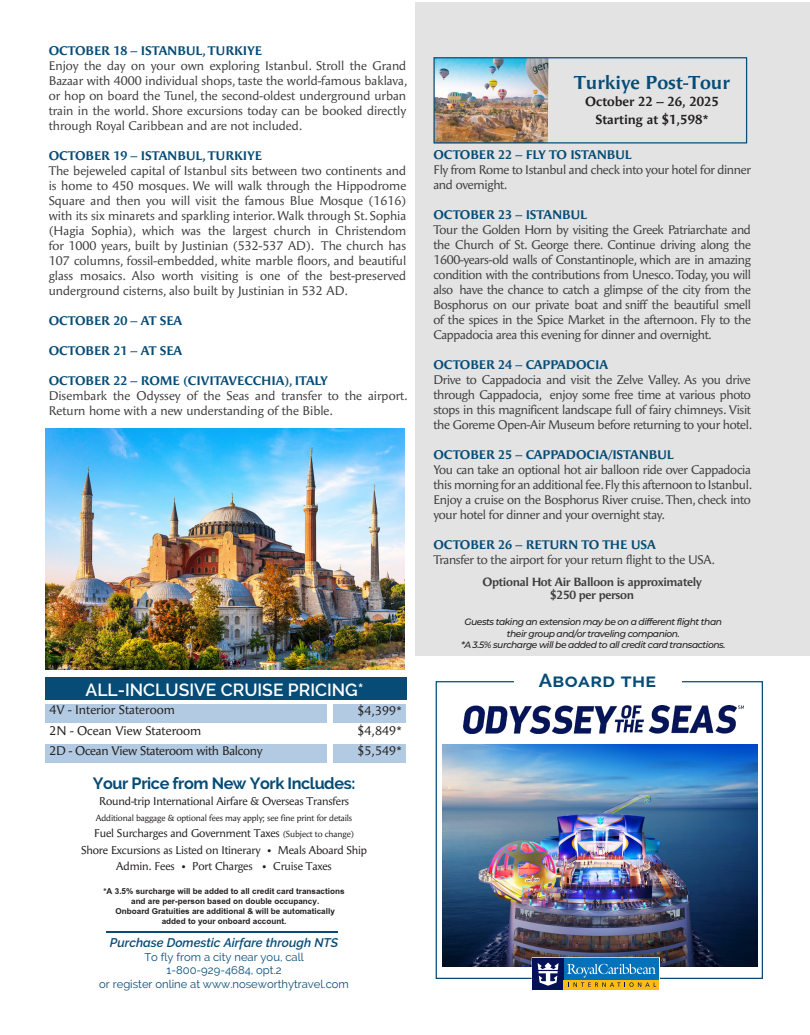
<style>
.page{position:relative;width:810px;height:1035px;background:#fff}
.page>*{position:absolute;margin:0;border:0;box-sizing:border-box;transform-origin:0 0}
.t1{font:700 18.75px "Angie Sans Std";color:#064c77}
.t2{font:700 18.75px "Raleway";letter-spacing:.02em;color:#064c77;scale:1.06 1}
.t3{font:600 17.5px "Raleway";color:#fff}
.t4{font:700 16.25px "Raleway";letter-spacing:-.025em;color:#064c77}
.t5{font:700 13.12px/17.4px "Angie Sans Std";color:#231f20;text-align:center}
.t6{font:12.5px/15px "Angie Sans Std";letter-spacing:-.025em;color:#3e3e3f;text-align:justify}
.t7{font:700 12.5px "Angie Sans Std";letter-spacing:-.01em;color:#064c77}
.t8{font:700 12.5px/10px "Browallia New";color:#231f20;text-align:center}
.t9{font:12.5px/15px "Angie Sans Std";color:#3e3e3f}
.t10{font:12.5px/20px "Angie Sans Std";color:#231f20}
.t11{font:italic 600 12.5px "Raleway";color:#064c77}
.t12{font:12.5px "Angie Sans Std";letter-spacing:-.025em;color:#231f20}
.t13{font:700 11.88px/13.1px "Angie Sans Std";letter-spacing:-.025em;color:#3e3e3f;text-align:center}
.t14{font:11.25px/16.2px "Angie Sans Std";letter-spacing:-.015em;color:#231f20;text-align:center}
.t15{font:11.25px/13.5px "Raleway";color:#064c77;text-align:center}
.t16{font:italic 500 9.12px/11.2px "Montserrat";letter-spacing:-.05em;color:#231f20;text-align:center}
.t17{font:8.75px "Angie Sans Std";letter-spacing:-.015em;color:#231f20}
.s1{font-size:8.75px}
</style>
<div class="page">
<div style="left:415px;top:3px;width:395px;height:653px;background:#e3e3e3"></div>
<hr style="left:106px;top:931px;width:231px;height:2px;background:#064c77">
<img style="left:435px;top:59px;width:113px;height:83px">
<div style="left:433px;top:57px;width:314px;height:87px;border:1px solid #064c77"></div>
<div style="left:46px;top:705px;width:360px;height:18px;background:#b3cbe2"></div>
<div style="left:45px;top:677px;width:361px;height:23px;background:#064c77"></div>
<div style="left:46px;top:744px;width:360px;height:18px;background:#b3cbe2"></div>
<div style="left:327px;top:703px;width:6px;height:62px;background:#fff"></div>
<img style="left:443px;top:745px;width:315px;height:221px">
<div style="left:532px;top:957px;width:128px;height:33px;border:2px solid #fff"></div>
<div style="left:532px;top:958px;width:127px;height:31px;background:#0372bb"></div>
<div style="left:532px;top:958px;width:32px;height:31px;background:#041156"></div>
<div style="left:564px;top:980px;width:95px;height:9px;background:#fdbc12"></div>
<svg style="left:538px;top:963px;width:21px;height:23px"></svg>
<svg style="left:567px;top:964px;width:89px;height:23px"></svg>
<svg style="left:662px;top:958px;width:4px;height:5px"></svg>
<img style="left:464px;top:705px;width:280px;height:28px">
<img style="left:45px;top:428px;width:360px;height:242px">
<p class="t7" style="left:49px;top:44px;width:215px">OCTOBER 18 – ISTANBUL, TURKIYE</p>
<p class="t6" style="left:49px;top:59px;width:360px">Enjoy the day on your own exploring Istanbul. Stroll the Grand Bazaar with 4000 individual shops, taste the world-famous baklava, or hop on board the Tunel, the second-oldest underground urban train in the world. Shore excursions today can be booked directly through Royal Caribbean and are not included.</p>
<p class="t7" style="left:49px;top:149px;width:215px">OCTOBER 19 – ISTANBUL, TURKIYE</p>
<p class="t6" style="left:49px;top:164px;width:359px">The bejeweled capital of Istanbul sits between two continents and is home to 450 mosques. We will walk through the Hippodrome Square and then you will visit the famous Blue Mosque (1616) with its six minarets and sparkling interior. Walk through St. Sophia (Hagia Sophia), which was the largest church in Christendom for 1000 years, built by Justinian (532-537 AD). The church has 107 columns, fossil-embedded, white marble floors, and beautiful glass mosaics. Also worth visiting is one of the best-preserved underground cisterns, also built by Justinian in 532 AD.</p>
<p class="t7" style="left:49px;top:314px;width:135px">OCTOBER 20 – AT SEA</p>
<p class="t7" style="left:49px;top:344px;width:135px">OCTOBER 21 – AT SEA</p>
<p class="t7" style="left:49px;top:374px;width:281px">OCTOBER 22 – ROME (CIVITAVECCHIA), ITALY</p>
<p class="t9" style="left:49px;top:389px;width:360px">Disembark the Odyssey of the Seas and transfer to the airport.<br>Return home with a new understanding of the Bible.</p>
<h2 class="t3" style="left:86px;top:680px;width:280px">ALL-INCLUSIVE CRUISE PRICING*</h2>
<p class="t10" style="left:49px;top:699px;width:153px;line-height:21.2px">4V - Interior Stateroom<br>2N - Ocean View Stateroom</p>
<p class="t12" style="left:49px;top:744px;width:215px">2D - Ocean View Stateroom with Balcony</p>
<p class="t10" style="left:358px;top:701px;width:46px;text-align:justify">$4,399* $4,849* $5,549*</p>
<h3 class="t4" style="left:93px;top:774px;width:264px">Your Price from New York Includes:</h3>
<p class="t14" style="left:99px;top:793px;width:252px">Round-trip International Airfare &amp; Overseas Transfers</p>
<p class="t17" style="left:96px;top:813px;width:258px">Additional baggage &amp; optional fees may apply; see fine print for details</p>
<p class="t14" style="left:81px;top:825px;width:288px">Fuel Surcharges and Government Taxes <span class="s1">(Subject to change)<br></span>Shore Excursions as Listed on Itinerary • Meals Aboard Ship<br>Admin. Fees • Port Charges • Cruise Taxes</p>
<p class="t8" style="left:103px;top:886px;width:243px">*A 3.5% surcharge will be added to all credit card transactions and are per-person based on double occupancy.<br>Onboard Gratuities are additional &amp; will be automatically added to your onboard account.</p>
<p class="t11" style="left:110px;top:935px;width:230px">Purchase Domestic Airfare through NTS</p>
<p class="t15" style="left:99px;top:950px;width:251px">To fly from a city near you, call<br>1-800-929-4684, opt.2<br>or register online at www.noseworthytravel.com</p>
<h1 class="t1" style="left:574px;top:72px;width:157px">Turkiye Post-Tour</h1>
<p class="t5" style="left:585px;top:93px;width:135px">October 22 -- 26, 2025<br>Starting at $1,598*</p>
<p class="t7" style="left:433px;top:147px;width:200px">OCTOBER 22 – FLY TO ISTANBUL</p>
<p class="t6" style="left:433px;top:162px;width:319px">Fly from Rome to Istanbul and check into your hotel for dinner and overnight.</p>
<p class="t7" style="left:433px;top:207px;width:155px">OCTOBER 23 – ISTANBUL</p>
<p class="t6" style="left:433px;top:222px;width:319px">Tour the Golden Horn by visiting the Greek Patriarchate and the Church of St. George there. Continue driving along the 1600-years-old walls of Constantinople, which are in amazing condition with the contributions from Unesco. Today, you will also have the chance to catch a glimpse of the city from the Bosphorus on our private boat and sniff the beautiful smell of the spices in the Spice Market in the afternoon. Fly to the Cappadocia area this evening for dinner and overnight.</p>
<p class="t7" style="left:433px;top:357px;width:176px">OCTOBER 24 – CAPPADOCIA</p>
<p class="t6" style="left:433px;top:372px;width:320px">Drive to Cappadocia and visit the Zelve Valley. As you drive through Cappadocia, enjoy some free time at various photo stops in this magnificent landscape full of fairy chimneys. Visit the Goreme Open-Air Museum before returning to your hotel.</p>
<p class="t7" style="left:433px;top:447px;width:242px">OCTOBER 25 – CAPPADOCIA/ISTANBUL</p>
<p class="t6" style="left:433px;top:462px;width:320px">You can take an optional hot air balloon ride over Cappadocia this morning for an additional fee. Fly this afternoon to Istanbul.<br>Enjoy a cruise on the Bosphorus River cruise. Then, check into your hotel for dinner and your overnight stay.</p>
<p class="t7" style="left:433px;top:537px;width:224px">OCTOBER 26 – RETURN TO THE USA</p>
<p class="t6" style="left:433px;top:552px;width:283px">Transfer to the airport for your return flight to the USA.</p>
<p class="t13" style="left:482px;top:576px;width:221px">Optional Hot Air Balloon is approximately $250 per person</p>
<p class="t16" style="left:461px;top:616px;width:266px">Guests taking an extension may be on a different flight than their group and/or traveling companion.<br>*A 3.5% surcharge will be added to all credit card transactions.</p>
<h1 class="t2" style="left:539px;top:670px;width:112px">Aboard the</h1>
</div>
